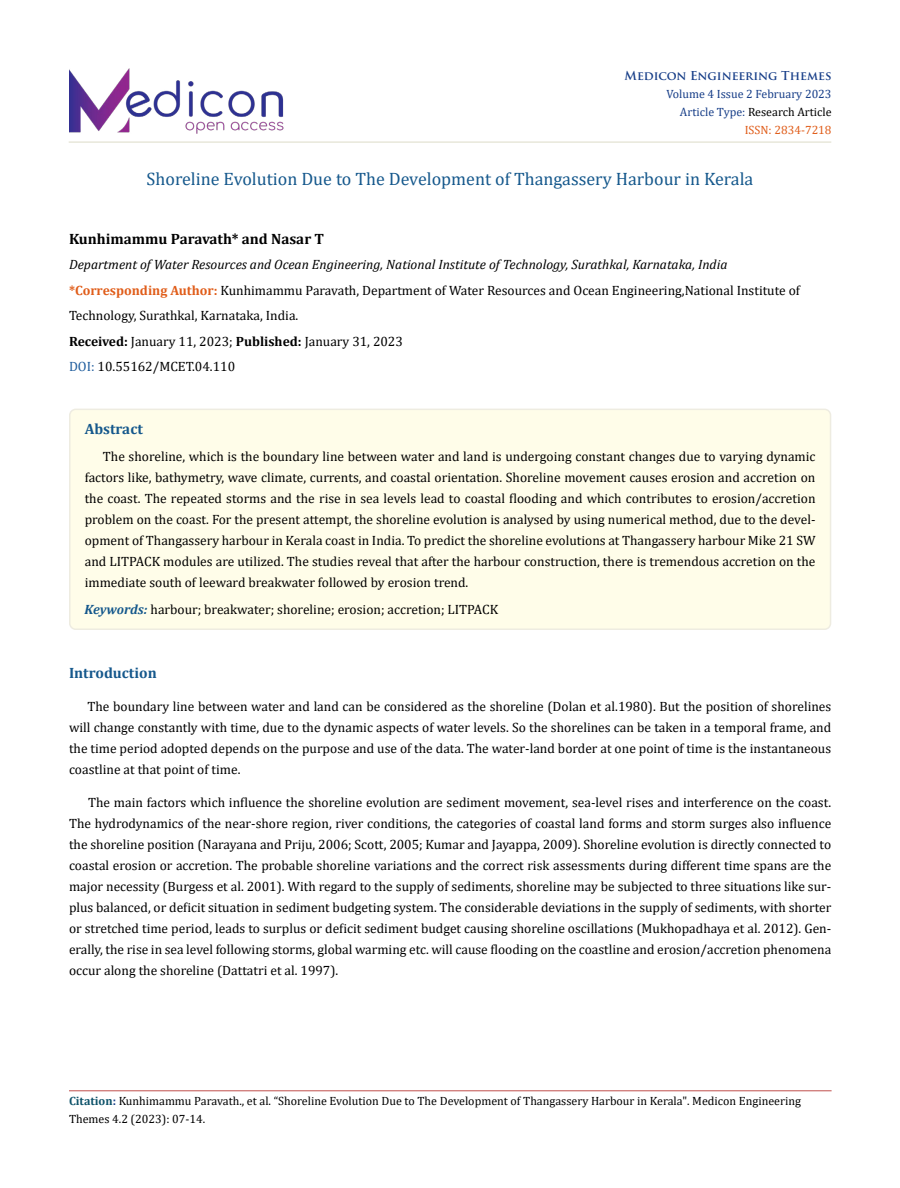
<style>
.page{position:relative;width:900px;height:1188px;background:#fff}
.page>*{position:absolute;margin:0;border:0;box-sizing:border-box;transform-origin:0 0}
.t1{font:18px "Cambria";color:#15588c}
.t2{font:700 15px "Cambria";color:#000}
.t3{font:700 15px "Cambria";color:#15588c}
.t4{font:13.5px/21px "Cambria";color:#000;text-align:justify}
.t5{font:12px/18px "Cambria";color:#000}
.t6{font:12px/18px "Cambria";color:#173e88;text-align:right}
.t7{font:700 12px "Trajan Pro";color:#173e88}
.s1{color:#000}
.s2{color:#e05d1a}
.s3{font-style:italic}
.s4{font-weight:700;color:#e05d1a}
.s5{font-weight:700}
.s6{color:#215e9e}
.s7{font-weight:700;font-style:italic;color:#15588c}
.s8{font-weight:700;color:#0e536a}
.s9{font-weight:700;color:#173e88}
</style>
<div class="page">
<img style="left:69px;top:68px;width:218px;height:74px">
<hr style="left:69px;top:1091px;width:763px;height:1px;background:#c0504d">
<hr style="left:69px;top:142px;width:762px;height:1px;background:#e0dfcd">
<div style="left:70px;top:409px;width:761px;height:220px;background:#fffde9;border-radius:6px"></div>
<div style="left:69px;top:409px;width:762px;height:221px;border:2px solid #eeece1;border-radius:6px"></div>
<p class="t7" style="left:625px;top:68px;width:208px">Medicon Engineering Themes</p>
<p class="t6" style="left:666px;top:84px;width:167px">Volume 4 Issue 2 February 2023<br>Article Type: <span class="s1">Research Article<br></span><span class="s2">ISSN: 2834-7218</span></p>
<h1 class="t1" style="left:147px;top:169px;width:608px">Shoreline Evolution Due to The Development of Thangassery Harbour in Kerala</h1>
<p class="t2" style="left:69px;top:228px;width:257px">Kunhimammu Paravath* and Nasar T</p>
<p class="t4" style="left:69px;top:252px;width:733px;line-height:25.5px;text-align:left"><span class="s3">Department of Water Resources and Ocean Engineering, National Institute of Technology, Surathkal, Karnataka, India </span><span class="s4">*Corresponding Author:</span> Kunhimammu Paravath, Department of Water Resources and Ocean Engineering,National Institute of Technology, Surathkal, Karnataka, India.<br><span class="s5">Received:</span> January 11, 2023; <span class="s5">Published:</span> January 31, 2023<br><span class="s6">DOI:</span> 10.55162/MCET.04.110</p>
<p class="t3" style="left:85px;top:419px;width:60px">Abstract</p>
<p class="t4" style="left:85px;top:446px;width:732px;text-indent:18px">The shoreline, which is the boundary line between water and land is undergoing constant changes due to varying dynamic factors like, bathymetry, wave climate, currents, and coastal orientation. Shoreline movement causes erosion and accretion on the coast. The repeated storms and the rise in sea levels lead to coastal flooding and which contributes to erosion/accretion problem on the coast. For the present attempt, the shoreline evolution is analysed by using numerical method, due to the devel&shy;opment of Thangassery harbour in Kerala coast in India. To predict the shoreline evolutions at Thangassery harbour Mike 21 SW and LITPACK modules are utilized. The studies reveal that after the harbour construction, there is tremendous accretion on the immediate south of leeward breakwater followed by erosion trend.</p>
<p class="t4" style="left:85px;top:598px;width:415px"><span class="s7">Keywords:</span> harbour; breakwater; shoreline; erosion; accretion; LITPACK</p>
<p class="t3" style="left:69px;top:662px;width:89px">Introduction</p>
<p class="t4" style="left:69px;top:696px;width:764px;text-indent:18px">The boundary line between water and land can be considered as the shoreline (Dolan et al.1980). But the position of shorelines will change constantly with time, due to the dynamic aspects of water levels. So the shorelines can be taken in a temporal frame, and the time period adopted depends on the purpose and use of the data. The water-land border at one point of time is the instantaneous coastline at that point of time.</p>
<p class="t4" style="left:69px;top:792px;width:764px;text-indent:19px">The main factors which influence the shoreline evolution are sediment movement, sea-level rises and interference on the coast.<br>The hydrodynamics of the near-shore region, river conditions, the categories of coastal land forms and storm surges also influence the shoreline position (Narayana and Priju, 2006; Scott, 2005; Kumar and Jayappa, 2009). Shoreline evolution is directly connected to coastal erosion or accretion. The probable shoreline variations and the correct risk assessments during different time spans are the major necessity (Burgess et al. 2001). With regard to the supply of sediments, shoreline may be subjected to three situations like sur&shy;plus balanced, or deficit situation in sediment budgeting system. The considerable deviations in the supply of sediments, with shorter or stretched time period, leads to surplus or deficit sediment budget causing shoreline oscillations (Mukhopadhaya et al. 2012). Gen&shy;erally, the rise in sea level following storms, global warming etc. will cause flooding on the coastline and erosion/accretion phenomena occur along the shoreline (Dattatri et al. 1997).</p>
<p class="t5" style="left:69px;top:1092px;width:734px"><span class="s8">Citation</span><span class="s9">:</span> Kunhimammu Paravath., et al. “Shoreline Evolution Due to The Development of Thangassery Harbour in Kerala". Medicon Engineering<br>Themes 4.2 (2023): 07-14.</p>
</div>
